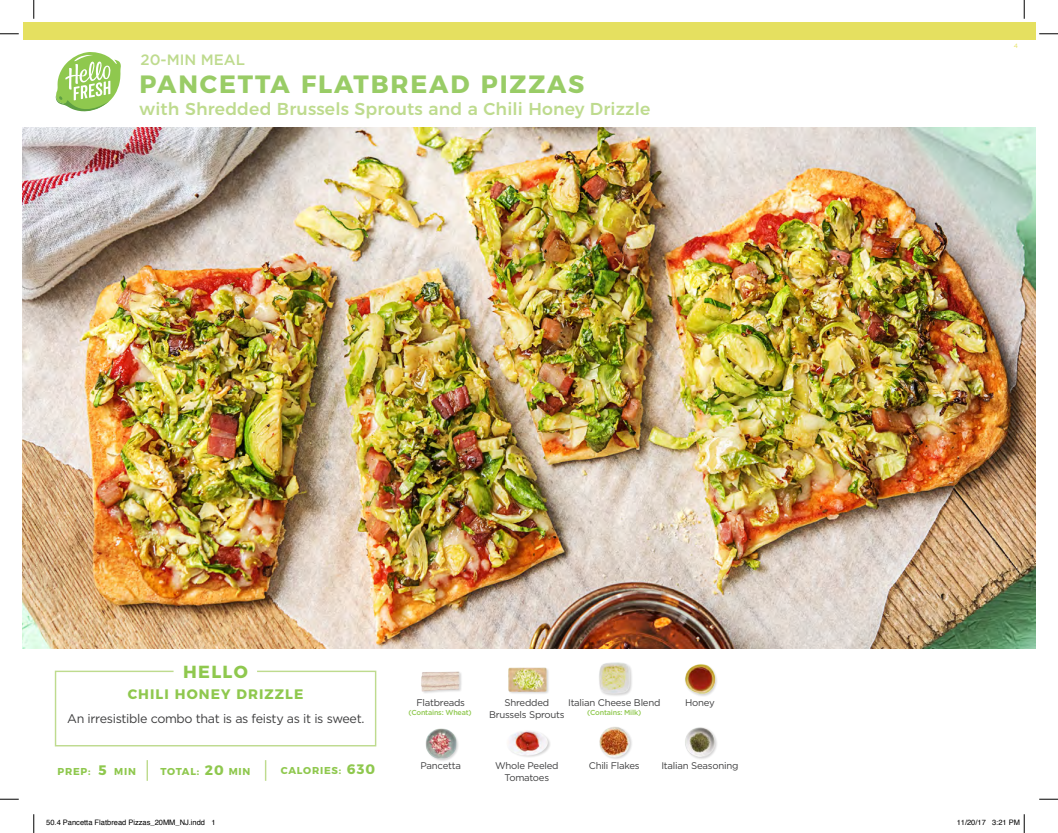
<style>
.page{position:relative;width:1058px;height:833px;background:#fff}
.page>*{position:absolute;margin:0;border:0;box-sizing:border-box;transform-origin:0 0}
.t1{font:700 25px "Montserrat";letter-spacing:.075em;color:#9c6}
.t2{font:700 17.5px "Montserrat";letter-spacing:.075em;color:#8fc84e}
.t3{font:500 17.25px "Montserrat";letter-spacing:.01em;color:#bedb8e}
.t4{font:500 15px "Gotham";color:#bedb8e}
.t5{font:700 13.75px "Montserrat";letter-spacing:.075em;color:#8fc84e}
.t6{font:12.5px "Gotham";letter-spacing:-.025em;color:#3e3e3f}
.t7{font:700 10px "Montserrat";letter-spacing:.075em;color:#8fc84e}
.t8{font:9.62px/12px "Gotham";letter-spacing:-.025em;color:#3e3e3f;text-align:center}
.t9{font:7.5px "Helvetica";color:#000}
.t10{font:500 7.25px "Gotham";letter-spacing:-.025em;color:#8fc84e}
.t11{font:6.25px "Gotham";color:#e5e060}
</style>
<div class="page">
<div style="left:23px;top:23px;width:1012px;height:17px;background:#e5e060"></div>
<img style="left:23px;top:127px;width:1012px;height:521px">
<svg style="left:54px;top:670px;width:323px;height:77px"></svg>
<img style="left:421px;top:671px;width:41px;height:22px">
<img style="left:425px;top:728px;width:33px;height:33px">
<img style="left:599px;top:662px;width:33px;height:34px">
<img style="left:599px;top:727px;width:33px;height:32px">
<img style="left:508px;top:667px;width:41px;height:27px">
<img style="left:509px;top:730px;width:41px;height:27px">
<img style="left:685px;top:664px;width:32px;height:32px">
<div style="left:684px;top:727px;width:34px;height:33px;background:#231f20;opacity:.2"></div>
<img style="left:684px;top:727px;width:32px;height:30px">
<hr style="left:146px;top:760px;width:2px;height:20px;background:#bedb8e">
<svg style="left:265px;top:760px;width:1px;height:20px"></svg>
<svg style="left:55px;top:52px;width:66px;height:60px"></svg>
<svg style="left:0;top:33px;width:19px;height:2px"></svg>
<svg style="left:1039px;top:33px;width:19px;height:2px"></svg>
<svg style="left:0;top:798px;width:19px;height:2px"></svg>
<svg style="left:1039px;top:798px;width:19px;height:2px"></svg>
<svg style="left:33px;top:0;width:2px;height:19px"></svg>
<svg style="left:33px;top:814px;width:2px;height:19px"></svg>
<svg style="left:1023px;top:0;width:2px;height:19px"></svg>
<svg style="left:1023px;top:814px;width:2px;height:19px"></svg>
<h3 class="t4" style="left:140px;top:50px;width:106px">20-MIN MEAL</h3>
<h1 class="t1" style="left:140px;top:64px;width:446px">PANCETTA FLATBREAD PIZZAS</h1>
<h3 class="t3" style="left:140px;top:95px;width:512px">with Shredded Brussels Sprouts and a Chili Honey Drizzle</h3>
<h2 class="t2" style="left:183px;top:657px;width:66px">HELLO</h2>
<h3 class="t5" style="left:128px;top:683px;width:177px">CHILI HONEY DRIZZLE</h3>
<p class="t6" style="left:67px;top:711px;width:299px">An irresistible combo that is as feisty as it is sweet.</p>
<p class="t8" style="left:416px;top:696px;width:50px">Flatbreads</p>
<p class="t8" style="left:489px;top:696px;width:77px">Shredded<br>Brussels Sprouts</p>
<p class="t8" style="left:568px;top:696px;width:94px">Italian Cheese Blend</p>
<p class="t10" style="left:408px;top:707px;width:65px">(Contains: Wheat)</p>
<p class="t10" style="left:587px;top:707px;width:55px">(Contains: Milk)</p>
<p class="t8" style="left:685px;top:696px;width:31px">Honey</p>
<h3 class="t5" style="left:98px;top:759px;width:10px">5</h3>
<h3 class="t5" style="left:205px;top:759px;width:20px">20</h3>
<h3 class="t5" style="left:347px;top:758px;width:30px">630</h3>
<p class="t7" style="left:57px;top:763px;width:35px">PREP:</p>
<p class="t7" style="left:114px;top:763px;width:23px">MIN</p>
<p class="t7" style="left:161px;top:763px;width:40px">TOTAL:</p>
<p class="t7" style="left:229px;top:763px;width:23px">MIN</p>
<p class="t7" style="left:281px;top:762px;width:62px">CALORIES:</p>
<p class="t8" style="left:420px;top:759px;width:42px">Pancetta</p>
<p class="t8" style="left:495px;top:759px;width:65px">Whole Peeled<br>Tomatoes</p>
<p class="t8" style="left:589px;top:759px;width:52px">Chili Flakes</p>
<p class="t8" style="left:661px;top:759px;width:78px">Italian Seasoning</p>
<p class="t11" style="left:1013px;top:42px;width:6px">4</p>
<p class="t9" style="left:46px;top:817px;width:171px">50.4 Pancetta Flatbread Pizzas_20MM_NJ.indd 1</p>
<p class="t9" style="left:956px;top:817px;width:65px">11/20/17 3:21 PM</p>
</div>
